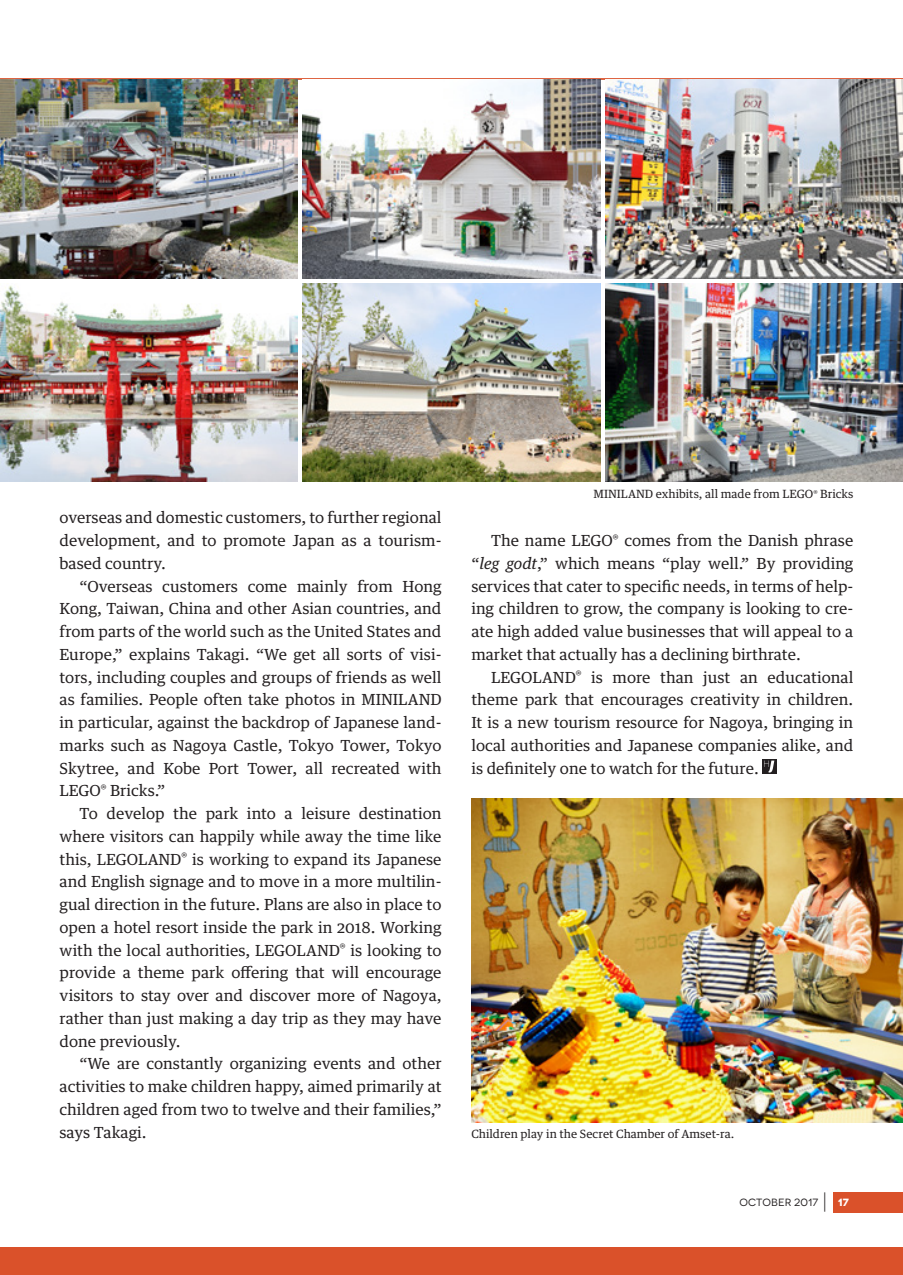
<style>
.page{position:relative;width:903px;height:1275px;background:#fff}
.page>*{position:absolute;margin:0;border:0;box-sizing:border-box;transform-origin:0 0}
.t1{font:15.4px/22.8px "Guardian Text Egyp";color:#231f20;text-align:justify}
.t2{font:11.38px "Guardian Text Egyp";color:#231f20}
.t3{font:10.5px "Novecentowide";letter-spacing:.02em;color:#231f20}
.s1{font-style:italic}
.s2{font-weight:300;font-size:22.75px}
.s3{font-weight:700;color:#fff}
</style>
<div class="page">
<div style="left:833px;top:1192px;width:70px;height:20px;background:#da512a"></div>
<svg style="left:0;top:78px;width:903px;height:2px"></svg>
<div style="left:0;top:1248px;width:903px;height:27px;background:#da512a"></div>
<svg style="left:762px;top:759px;width:14px;height:15px"></svg>
<svg style="left:764px;top:761px;width:10px;height:11px"></svg>
<img style="left:0;top:80px;width:298px;height:198px">
<img style="left:0;top:285px;width:298px;height:197px">
<img style="left:471px;top:799px;width:432px;height:324px">
<img style="left:303px;top:80px;width:297px;height:198px">
<img style="left:303px;top:283px;width:297px;height:199px">
<img style="left:605px;top:80px;width:298px;height:198px">
<img style="left:605px;top:283px;width:298px;height:199px">
<p class="t1" style="left:60px;top:505px;width:383px">overseas and domestic customers, to further regional development, and to promote Japan as a tourism&shy;based country.</p>
<p class="t1" style="left:60px;top:573px;width:384px;text-indent:20px">“Overseas customers come mainly from Hong Kong, Taiwan, China and other Asian countries, and from parts of the world such as the United States and Europe,” explains Takagi. “We get all sorts of visi&shy;tors, including couples and groups of friends as well as families. People often take photos in MINILAND in particular, against the backdrop of Japanese land&shy;marks such as Nagoya Castle, Tokyo Tower, Tokyo Skytree, and Kobe Port Tower, all recreated with LEGO<sup>®</sup> Bricks.”</p>
<p class="t1" style="left:60px;top:801px;width:384px;text-indent:20px">To develop the park into a leisure destination where visitors can happily while away the time like this, LEGOLAND<sup>®</sup> is working to expand its Japanese and English signage and to move in a more multilin&shy;gual direction in the future. Plans are also in place to open a hotel resort inside the park in 2018. Working with the local authorities, LEGOLAND<sup>®</sup> is looking to provide a theme park offering that will encourage visitors to stay over and discover more of Nagoya, rather than just making a day trip as they may have done previously.</p>
<p class="t1" style="left:60px;top:1051px;width:383px;text-indent:20px">“We are constantly organizing events and other activities to make children happy, aimed primarily at children aged from two to twelve and their families,” says Takagi.</p>
<p class="t2" style="left:593px;top:485px;width:261px">MINILAND exhibits, all made from LEGO<sup>®</sup> Bricks</p>
<p class="t1" style="left:471px;top:528px;width:383px;text-indent:20px">The name LEGO<sup>®</sup> comes from the Danish phrase “<span class="s1">leg godt</span>,” which means “play well.” By providing services that cater to specific needs, in terms of help&shy;ing children to grow, the company is looking to cre&shy;ate high added value businesses that will appeal to a market that actually has a declining birthrate.</p>
<p class="t1" style="left:471px;top:664px;width:384px;text-indent:20px">LEGOLAND<sup>®</sup> is more than just an educational theme park that encourages creativity in children.<br>It is a new tourism resource for Nagoya, bringing in local authorities and Japanese companies alike, and is definitely one to watch for the future.</p>
<p class="t2" style="left:471px;top:1124px;width:265px">Children play in the Secret Chamber of Amset-ra.</p>
<p class="t3" style="left:739px;top:1196px;width:111px">OCTOBER 2017 <span class="s2">|</span> <span class="s3">17</span></p>
</div>
